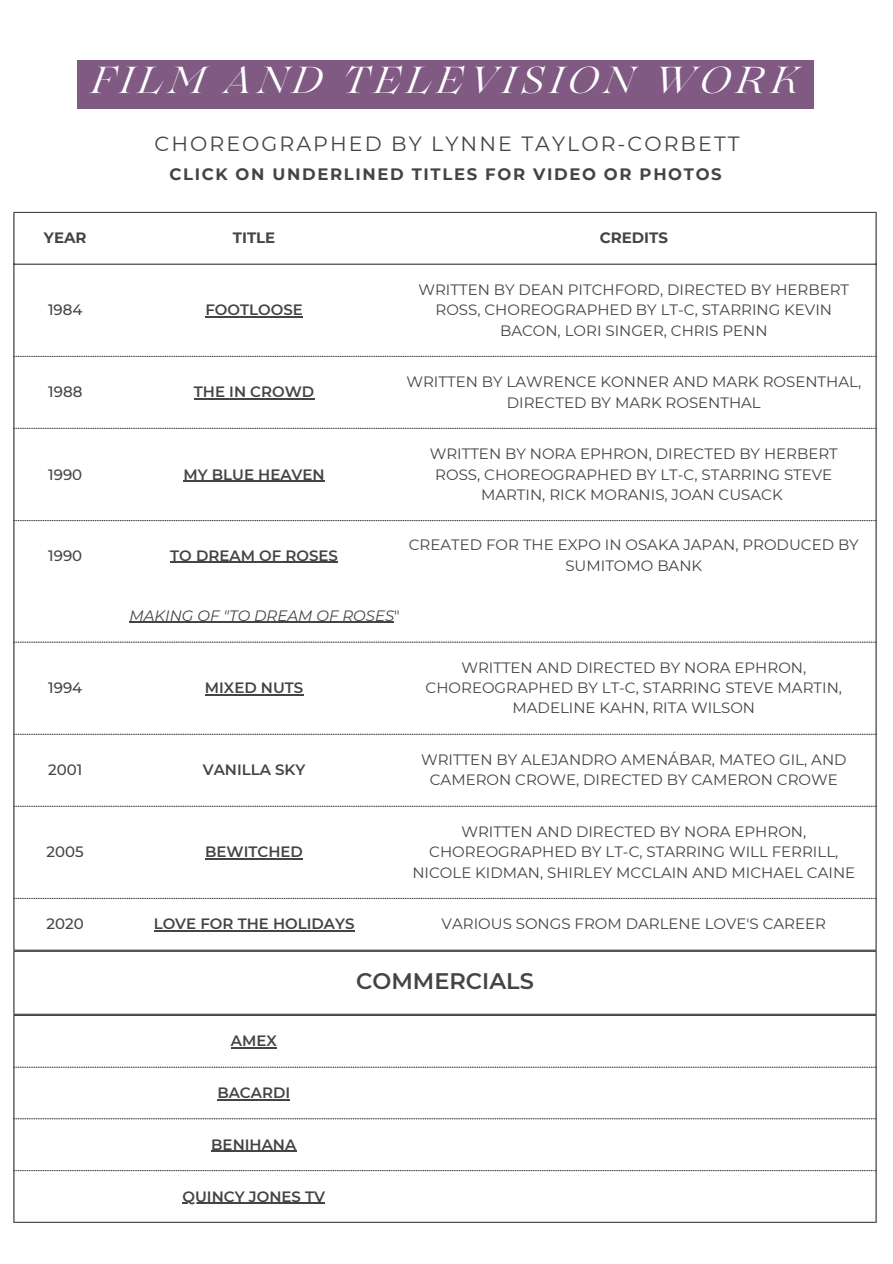
<style>
.page{position:relative;width:893px;height:1264px;background:#fff}
.page>*{position:absolute;margin:0;border:0;box-sizing:border-box;transform-origin:0 0}
.t1{font:italic 37.35px "Lovelace";letter-spacing:.15em;color:#fff}
.t2{font:600 22.5px "Montserrat";color:#444}
.t3{font:20.55px "Montserrat";letter-spacing:.1em;color:#444}
.t4{font:700 16.5px "Montserrat";letter-spacing:.1em;color:#444}
.t5{font:15px/20.2px "Montserrat";color:#444;text-align:center}
.t6{font:600 15px "Montserrat";color:#444}
.t7{font:500 15px "Montserrat";color:#444}
.t8{font:italic 15px "Montserrat";color:#444}
.t9{font:700 15px "Montserrat";color:#444}
.s1{font-style:normal}
</style>
<div class="page">
<div style="left:77px;top:61px;width:736px;height:48px;background:#815a84"></div>
<hr style="left:205px;top:316px;width:98px;height:1px;background:#444">
<hr style="left:129px;top:621px;width:265px;height:2px;background:#444">
<hr style="left:154px;top:930px;width:200px;height:1px;background:#444">
<hr style="left:13px;top:213px;width:2px;height:736px;background:#444">
<hr style="left:875px;top:213px;width:1px;height:736px;background:#444">
<hr style="left:13px;top:212px;width:863px;height:1px;background:#444">
<hr style="left:13px;top:263px;width:863px;height:2px;background:#444">
<hr style="left:13px;top:949px;width:863px;height:1px;background:#444">
<svg style="left:13px;top:356px;width:104px;height:543px"></svg>
<svg style="left:118px;top:356px;width:275px;height:543px"></svg>
<svg style="left:394px;top:356px;width:482px;height:543px"></svg>
<hr style="left:13px;top:951px;width:2px;height:62px;background:#444">
<hr style="left:875px;top:951px;width:1px;height:62px;background:#444">
<hr style="left:13px;top:950px;width:863px;height:1px;background:#444">
<hr style="left:13px;top:1013px;width:863px;height:1px;background:#444">
<hr style="left:231px;top:1047px;width:46px;height:1px;background:#444">
<hr style="left:182px;top:1202px;width:143px;height:1px;background:#444">
<hr style="left:13px;top:1015px;width:2px;height:206px;background:#444">
<hr style="left:875px;top:1015px;width:1px;height:206px;background:#444">
<hr style="left:13px;top:1014px;width:863px;height:1px;background:#444">
<hr style="left:13px;top:1221px;width:863px;height:1px;background:#444">
<svg style="left:13px;top:1066px;width:379px;height:105px"></svg>
<svg style="left:393px;top:1066px;width:483px;height:105px"></svg>
<p class="t1" style="left:92px;top:67px;width:708px">FILM AND TELEVISION WORK</p>
<p class="t3" style="left:154px;top:131px;width:586px">CHOREOGRAPHED BY LYNNE TAYLOR-CORBETT</p>
<p class="t4" style="left:169px;top:164px;width:554px">CLICK ON UNDERLINED TITLES FOR VIDEO OR PHOTOS</p>
<p class="t9" style="left:44px;top:229px;width:44px">YEAR</p>
<p class="t9" style="left:233px;top:229px;width:44px">TITLE</p>
<p class="t9" style="left:599px;top:229px;width:70px">CREDITS</p>
<p class="t7" style="left:48px;top:301px;width:36px">1984</p>
<p class="t6" style="left:205px;top:301px;width:99px">FOOTLOOSE</p>
<p class="t5" style="left:418px;top:279px;width:432px">WRITTEN BY DEAN PITCHFORD, DIRECTED BY HERBERT<br>ROSS, CHOREOGRAPHED BY LT-C, STARRING KEVIN<br>BACON, LORI SINGER, CHRIS PENN</p>
<p class="t7" style="left:48px;top:383px;width:36px">1988</p>
<p class="t6" style="left:194px;top:383px;width:122px">THE IN CROWD</p>
<p class="t5" style="left:406px;top:372px;width:456px">WRITTEN BY LAWRENCE KONNER AND MARK ROSENTHAL,<br>DIRECTED BY MARK ROSENTHAL</p>
<p class="t7" style="left:48px;top:465px;width:36px">1990</p>
<p class="t6" style="left:183px;top:465px;width:143px">MY BLUE HEAVEN</p>
<p class="t5" style="left:429px;top:444px;width:409px">WRITTEN BY NORA EPHRON, DIRECTED BY HERBERT<br>ROSS, CHOREOGRAPHED BY LT-C, STARRING STEVE<br>MARTIN, RICK MORANIS, JOAN CUSACK</p>
<p class="t7" style="left:48px;top:546px;width:36px">1990</p>
<p class="t6" style="left:170px;top:546px;width:169px">TO DREAM OF ROSES</p>
<p class="t5" style="left:409px;top:535px;width:451px">CREATED FOR THE EXPO IN OSAKA JAPAN, PRODUCED BY<br>SUMITOMO BANK</p>
<p class="t8" style="left:129px;top:606px;width:272px">MAKING OF "TO DREAM OF ROSES<span class="s1">"</span></p>
<p class="t7" style="left:48px;top:678px;width:36px">1994</p>
<p class="t6" style="left:205px;top:678px;width:100px">MIXED NUTS</p>
<p class="t7" style="left:48px;top:760px;width:36px">2001</p>
<p class="t6" style="left:203px;top:760px;width:104px">VANILLA SKY</p>
<p class="t7" style="left:47px;top:842px;width:39px">2005</p>
<p class="t6" style="left:205px;top:842px;width:99px">BEWITCHED</p>
<p class="t5" style="left:425px;top:657px;width:418px">WRITTEN AND DIRECTED BY NORA EPHRON,<br>CHOREOGRAPHED BY LT-C, STARRING STEVE MARTIN,<br>MADELINE KAHN, RITA WILSON</p>
<p class="t5" style="left:421px;top:749px;width:427px">WRITTEN BY ALEJANDRO AMENÁBAR, MATEO GIL, AND<br>CAMERON CROWE, DIRECTED BY CAMERON CROWE</p>
<p class="t5" style="left:412px;top:821px;width:444px">WRITTEN AND DIRECTED BY NORA EPHRON,<br>CHOREOGRAPHED BY LT-C, STARRING WILL FERRILL,<br>NICOLE KIDMAN, SHIRLEY MCCLAIN AND MICHAEL CAINE</p>
<p class="t7" style="left:47px;top:914px;width:39px">2020</p>
<p class="t6" style="left:154px;top:914px;width:202px">LOVE FOR THE HOLIDAYS</p>
<p class="t5" style="left:441px;top:913px;width:386px">VARIOUS SONGS FROM DARLENE LOVE'S CAREER</p>
<p class="t6" style="left:231px;top:1031px;width:47px">AMEX</p>
<p class="t6" style="left:217px;top:1083px;width:74px">BACARDI</p>
<p class="t6" style="left:211px;top:1135px;width:87px">BENIHANA</p>
<p class="t6" style="left:182px;top:1186px;width:144px">QUINCY JONES TV</p>
<p class="t2" style="left:356px;top:967px;width:179px">COMMERCIALS</p>
</div>
